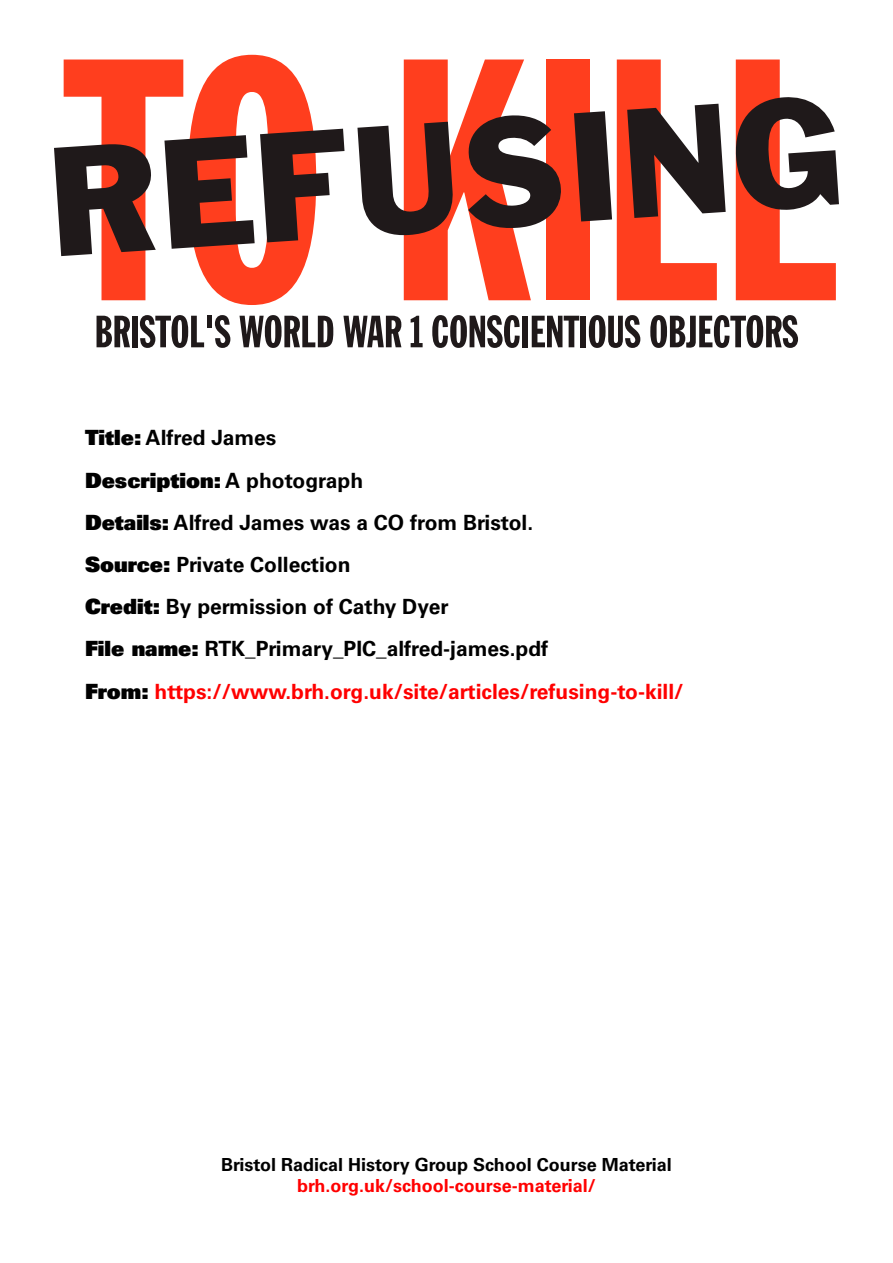
<style>
.page{position:relative;width:893px;height:1263px;background:#fff}
.page>*{position:absolute;margin:0;border:0;box-sizing:border-box;transform-origin:0 0}
.t1{font:700 21px/42.2px "Univers LT Std";color:#000}
.t2{font:21px "Univers LT Std X Black";color:#000}
.t3{font:700 18px "Univers LT Std";color:#000}
.t4{font:700 18px "Univers LT Std";color:#f00}
.s1{font-family:"Univers LT Std X Black";font-weight:400}
.s2{font-family:"Univers LT Std";font-weight:700}
.s3{color:#f00}
</style>
<div class="page">
<div style="left:546px;top:60px;width:44px;height:240px;background:#ff3e1e"></div>
<svg style="left:97px;top:316px;width:33px;height:31px"></svg>
<div style="left:132px;top:316px;width:6px;height:31px;background:#1f191a"></div>
<svg style="left:140px;top:315px;width:64px;height:33px"></svg>
<div style="left:207px;top:316px;width:5px;height:12px;background:#1f191a"></div>
<svg style="left:215px;top:315px;width:15px;height:33px"></svg>
<svg style="left:239px;top:315px;width:94px;height:33px"></svg>
<svg style="left:343px;top:316px;width:58px;height:31px"></svg>
<svg style="left:411px;top:316px;width:12px;height:31px"></svg>
<svg style="left:432px;top:315px;width:88px;height:33px"></svg>
<div style="left:522px;top:316px;width:6px;height:31px;background:#1f191a"></div>
<svg style="left:532px;top:316px;width:47px;height:31px"></svg>
<div style="left:580px;top:316px;width:6px;height:31px;background:#1f191a"></div>
<svg style="left:589px;top:315px;width:51px;height:33px"></svg>
<svg style="left:650px;top:315px;width:148px;height:33px"></svg>
<svg style="left:54px;top:55px;width:290px;height:250px"></svg>
<svg style="left:357px;top:60px;width:204px;height:240px"></svg>
<svg style="left:574px;top:60px;width:152px;height:240px"></svg>
<svg style="left:735px;top:60px;width:104px;height:240px"></svg>
<p class="t1" style="left:85px;top:417px;width:193px"><span class="s1">Title:</span> Alfred James</p>
<p class="t2" style="left:85px;top:466px;width:280px">Description: <span class="s2">A photograph</span></p>
<p class="t1" style="left:85px;top:501px;width:600px"><span class="s1">Details:</span> Alfred James was a CO from Bristol.<br><span class="s1">Source:</span> Private Collection<br><span class="s1">Credit:</span> By permission of Cathy Dyer<br><span class="s1">File name:</span> RTK_Primary_PIC_alfred-james.pdf<br><span class="s1">From:</span> <span class="s3">https://www.brh.org.uk/site/articles/refusing-to-kill/</span></p>
<p class="t3" style="left:221px;top:1154px;width:452px">Bristol Radical History Group School Course Material</p>
<p class="t4" style="left:297px;top:1175px;width:300px">brh.org.uk/school-course-material/</p>
</div>
